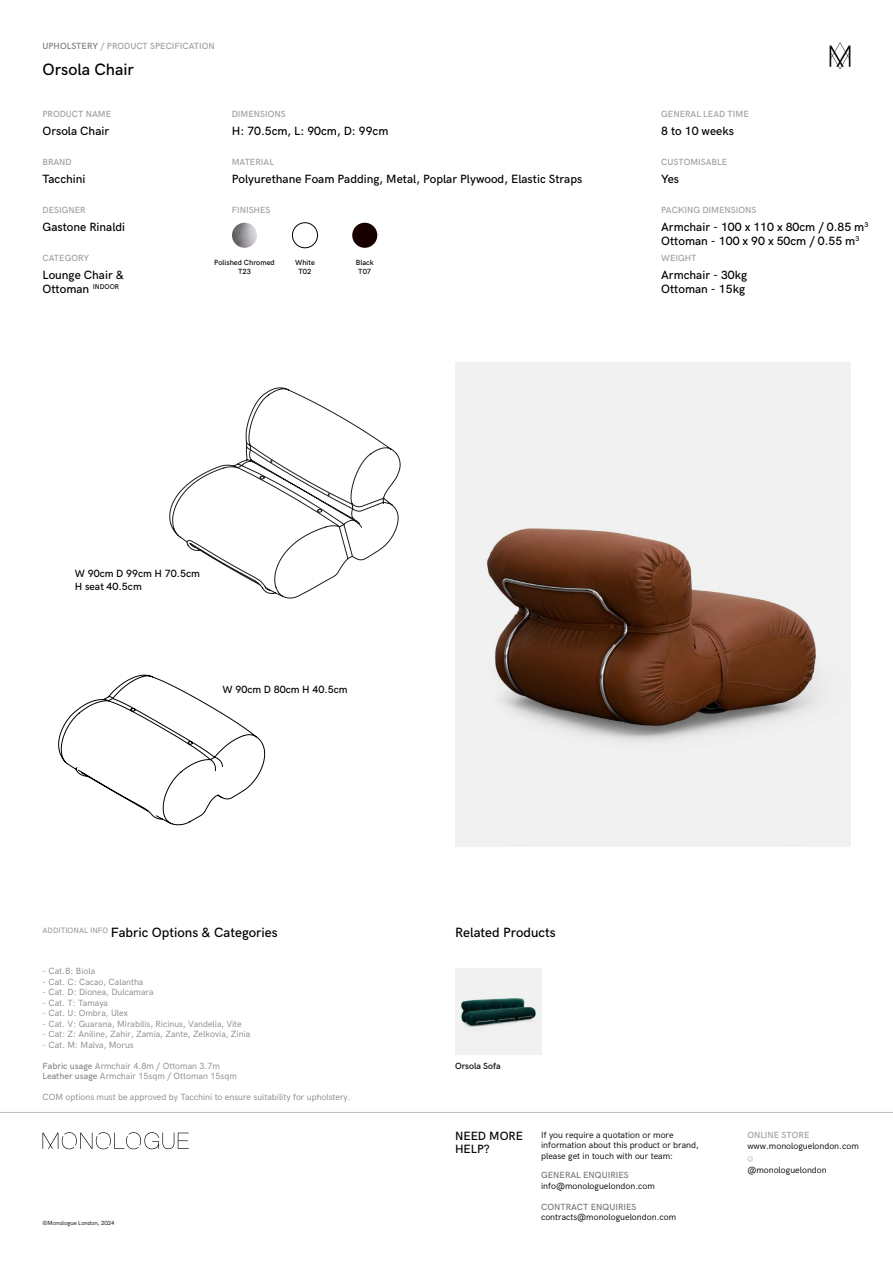
<style>
.page{position:relative;width:893px;height:1263px;background:#fff}
.page>*{position:absolute;margin:0;border:0;box-sizing:border-box;transform-origin:0 0}
.t1{font:500 16.5px "HK Grotesk";color:#000}
.t2{font:500 13.5px "HK Grotesk";color:#000}
.t3{font:500 12px/14.4px "HK Grotesk";color:#000}
.t4{font:500 10.5px/12.6px "HK Grotesk";color:#000}
.t5{font:9px/10.5px "HK Grotesk";color:#878787}
.t6{font:9px/10.5px "HK Grotesk";color:#000}
.t7{font:500 9px "HK Grotesk";color:#9d9d9c}
.t8{font:500 9px "HK Grotesk";color:#757777}
.t9{font:500 9px "HK Grotesk";color:#000}
.t10{font:500 7.5px/9px "HK Grotesk";color:#000;text-align:center}
.t11{font:6px "HK Grotesk";color:#000}
.s1{color:#7c7b7b}
.s2{font-weight:500}
</style>
<div class="page">
<svg style="left:747px;top:1156px;width:6px;height:5px"></svg>
<hr style="left:0;top:1112px;width:893px;height:1px;background:#bcbcbc">
<svg style="left:43px;top:1132px;width:146px;height:17px"></svg>
<svg style="left:830px;top:42px;width:20px;height:27px"></svg>
<img style="left:455px;top:363px;width:395px;height:483px">
<img style="left:455px;top:968px;width:86px;height:86px">
<img style="left:232px;top:223px;width:25px;height:25px;border-radius:13px">
<svg style="left:169px;top:387px;width:231px;height:211px"></svg>
<svg style="left:58px;top:675px;width:207px;height:150px"></svg>
<div style="left:292px;top:223px;width:26px;height:25px;border:1px solid #000;border-radius:50%"></div>
<div style="left:352px;top:223px;width:25px;height:25px;background:#190000;border-radius:50%"></div>
<p class="t7" style="left:43px;top:39px;width:174px"><span class="s1">UPHOLSTERY</span> / PRODUCT SPECIFICATION</p>
<h1 class="t1" style="left:43px;top:57px;width:93px">Orsola Chair</h1>
<p class="t7" style="left:43px;top:107px;width:70px">PRODUCT NAME</p>
<p class="t7" style="left:232px;top:107px;width:55px">DIMENSIONS</p>
<p class="t7" style="left:661px;top:107px;width:89px">GENERAL LEAD TIME</p>
<h3 class="t3" style="left:43px;top:123px;width:68px">Orsola Chair</h3>
<h3 class="t3" style="left:232px;top:123px;width:158px">H: 70.5cm, L: 90cm, D: 99cm</h3>
<h3 class="t3" style="left:661px;top:123px;width:74px">8 to 10 weeks</h3>
<p class="t7" style="left:43px;top:155px;width:31px">BRAND</p>
<p class="t7" style="left:232px;top:155px;width:44px">MATERIAL</p>
<p class="t7" style="left:661px;top:155px;width:67px">CUSTOMISABLE</p>
<h3 class="t3" style="left:43px;top:171px;width:44px">Tacchini</h3>
<h3 class="t3" style="left:232px;top:171px;width:352px">Polyurethane Foam Padding, Metal, Poplar Plywood, Elastic Straps</h3>
<h3 class="t3" style="left:661px;top:171px;width:19px">Yes</h3>
<p class="t7" style="left:43px;top:203px;width:45px">DESIGNER</p>
<p class="t7" style="left:232px;top:203px;width:40px">FINISHES</p>
<p class="t7" style="left:661px;top:203px;width:97px">PACKING DIMENSIONS</p>
<h3 class="t3" style="left:43px;top:219px;width:84px">Gastone Rinaldi</h3>
<h3 class="t3" style="left:661px;top:219px;width:209px">Armchair - 100 x 110 x 80cm / 0.85 m<sup>3<br></sup>Ottoman - 100 x 90 x 50cm / 0.55 m<sup>3</sup></h3>
<h3 class="t3" style="left:661px;top:267px;width:88px">Armchair - 30kg<br>Ottoman - 15kg</h3>
<p class="t7" style="left:43px;top:251px;width:48px">CATEGORY</p>
<p class="t7" style="left:661px;top:251px;width:37px">WEIGHT</p>
<p class="t10" style="left:214px;top:257px;width:62px">Polished Chromed<br>T23</p>
<p class="t10" style="left:295px;top:257px;width:21px">White<br>T02</p>
<p class="t10" style="left:356px;top:257px;width:19px">Black<br>T07</p>
<h3 class="t3" style="left:43px;top:267px;width:83px">Lounge Chair &amp;<br>Ottoman <sup>INDOOR</sup></h3>
<p class="t4" style="left:75px;top:566px;width:127px">W 90cm D 99cm H 70.5cm<br>H seat 40.5cm</p>
<p class="t4" style="left:222px;top:682px;width:127px">W 90cm D 80cm H 40.5cm</p>
<h2 class="t2" style="left:43px;top:923px;width:237px"><sup>ADDITIONAL</sup> <sup>INFO</sup> Fabric Options &amp; Categories</h2>
<p class="t5" style="left:43px;top:965px;width:54px">- Cat.B: Biola</p>
<p class="t5" style="left:43px;top:976px;width:102px">- Cat. C: Cacao, Calantha</p>
<p class="t5" style="left:43px;top:986px;width:112px">- Cat. D: Dionea, Dulcamara</p>
<p class="t5" style="left:43px;top:997px;width:67px">- Cat. T: Tamaya</p>
<p class="t5" style="left:43px;top:1007px;width:87px">- Cat. U: Ombra, Ulex</p>
<p class="t5" style="left:43px;top:1018px;width:201px">- Cat. V: Guarana, Mirabilis, Ricinus, Vandelia, Vite</p>
<p class="t5" style="left:43px;top:1028px;width:209px">- Cat: Z: Aniline, Zahir, Zamia, Zante, Zelkovia, Zinia</p>
<p class="t5" style="left:43px;top:1039px;width:93px">- Cat. M: Malva, Morus</p>
<p class="t5" style="left:43px;top:1060px;width:196px"><span class="s2">Fabric usage</span> Armchair 4.8m / Ottoman 3.7m<br><span class="s2">Leather usage</span> Armchair 15sqm / Ottoman 15sqm</p>
<p class="t5" style="left:43px;top:1091px;width:310px">COM options must be approved by Tacchini to ensure suitability for upholstery.</p>
<p class="t11" style="left:43px;top:1218px;width:74px">©Monologue London, 2024</p>
<h2 class="t2" style="left:455px;top:923px;width:102px">Related Products</h2>
<p class="t9" style="left:455px;top:1059px;width:47px">Orsola Sofa</p>
<p class="t6" style="left:541px;top:1128px;width:134px">If you require a quotation or more</p>
<p class="t7" style="left:747px;top:1128px;width:64px">ONLINE STORE</p>
<p class="t6" style="left:541px;top:1139px;width:159px">information about this product or brand, please get in touch with our team:</p>
<h3 class="t3" style="left:455px;top:1128px;width:70px;line-height:13.5px">NEED MORE<br>HELP?</h3>
<p class="t6" style="left:747px;top:1140px;width:113px">www.monologuelondon.com</p>
<p class="t6" style="left:747px;top:1164px;width:81px">@monologuelondon</p>
<p class="t8" style="left:541px;top:1200px;width:97px">CONTRACT ENQUIRIES</p>
<p class="t6" style="left:541px;top:1211px;width:137px">contracts@monologuelondon.com</p>
<p class="t8" style="left:541px;top:1168px;width:89px">GENERAL ENQUIRIES</p>
<p class="t6" style="left:541px;top:1180px;width:115px">info@monologuelondon.com</p>
</div>
